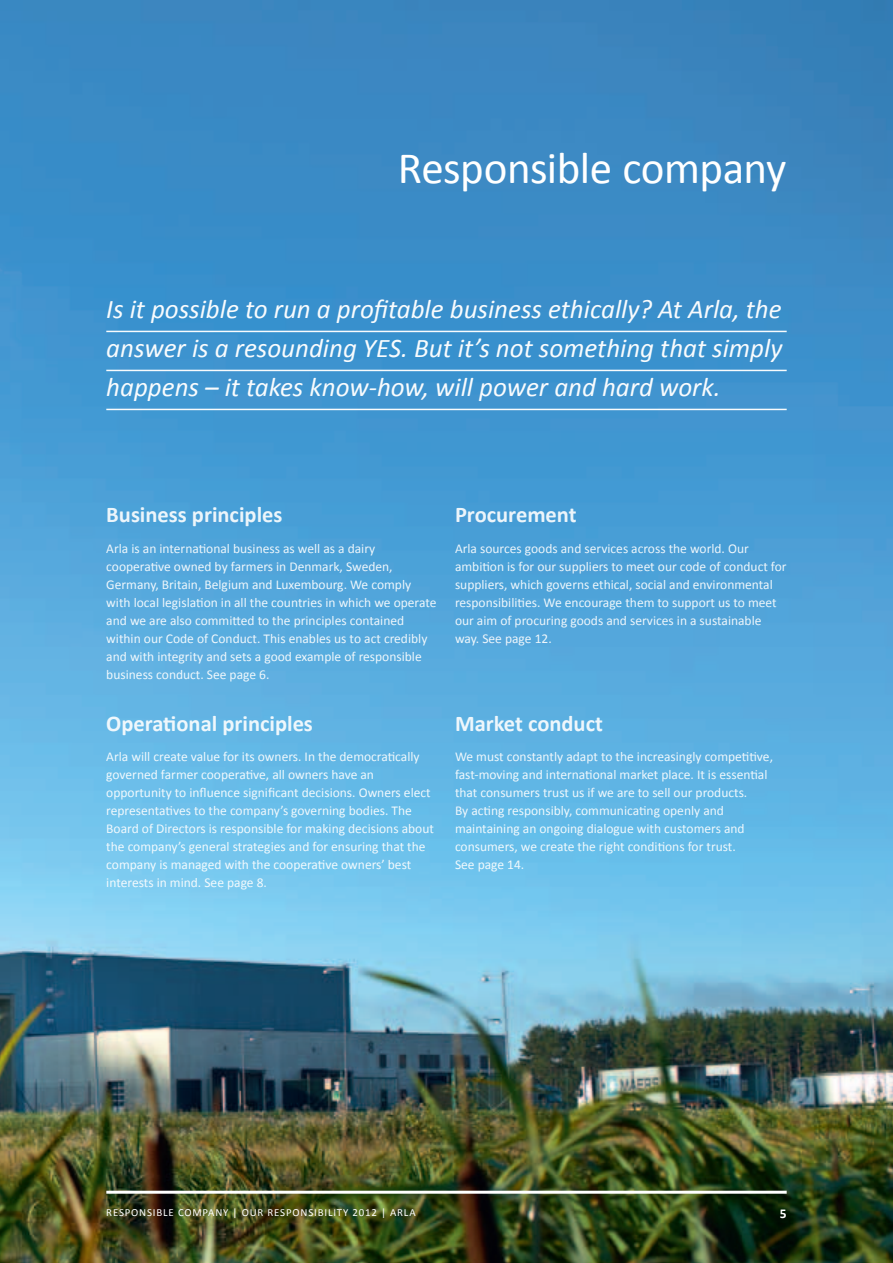
<style>
.page{position:relative;width:893px;height:1263px;background:#fff}
.page>*{position:absolute;margin:0;border:0;box-sizing:border-box;transform-origin:0 0}
.t1{font:45px "Calibri";letter-spacing:-.015em;color:#fff}
.t2{font:italic 27px/39px "Calibri";color:#fff;text-align:justify}
.t3{font:700 22.5px "Calibri";color:#fff}
.t4{font:13.5px/18px "Calibri";color:#fff}
.t5{font:700 13.5px "Calibri";color:#fff}
.t6{font:10.8px "Calibri";letter-spacing:.075em;color:#fff}
</style>
<div class="page">
<img style="left:0;top:0;width:893px;height:1263px">
<hr style="left:106px;top:331px;width:681px;height:1px;background:#fff">
<hr style="left:106px;top:370px;width:681px;height:1px;background:#fff">
<hr style="left:106px;top:409px;width:681px;height:1px;background:#fff">
<hr style="left:106px;top:1191px;width:681px;height:3px;background:#fff">
<h1 class="t1" style="left:398px;top:140px;width:390px">Responsible company</h1>
<h2 class="t2" style="left:106px;top:288px;width:678px">Is it possible to run a profitable business ethically? At Arla, the answer is a resounding YES. But it’s not something that simply happens – it takes know-how, will power and hard work.</h2>
<h3 class="t3" style="left:106px;top:500px;width:178px">Business principles</h3>
<p class="t4" style="left:106px;top:538px;width:332px">Arla is an international business as well as a dairy cooperative owned by farmers in Denmark, Sweden, Germany, Britain, Belgium and Luxembourg. We comply with local legislation in all the countries in which we operate and we are also committed to the principles contained within our Code of Conduct. This enables us to act credibly and with integrity and sets a good example of responsible business conduct. See page 6.</p>
<h3 class="t3" style="left:106px;top:709px;width:208px">Operational principles</h3>
<p class="t4" style="left:106px;top:747px;width:329px">Arla will create value for its owners. In the democratically governed farmer cooperative, all owners have an opportunity to influence significant decisions. Owners elect representatives to the company’s governing bodies. The Board of Directors is responsible for making decisions about the company’s general strategies and for ensuring that the company is managed with the cooperative owners’ best interests in mind. See page 8.</p>
<h3 class="t3" style="left:455px;top:500px;width:123px">Procurement</h3>
<p class="t4" style="left:455px;top:538px;width:333px">Arla sources goods and services across the world. Our ambition is for our suppliers to meet our code of conduct for suppliers, which governs ethical, social and environmental responsibilities. We encourage them to support us to meet our aim of procuring goods and services in a sustainable way. See page 12.</p>
<h3 class="t3" style="left:455px;top:709px;width:149px">Market conduct</h3>
<p class="t4" style="left:455px;top:747px;width:320px">We must constantly adapt to the increasingly competitive, fast-moving and international market place. It is essential that consumers trust us if we are to sell our products.<br>By acting responsibly, communicating openly and maintaining an ongoing dialogue with customers and consumers, we create the right conditions for trust.<br>See page 14.</p>
<p class="t6" style="left:106px;top:1206px;width:311px">RESPONSIBLE COMPANY | OUR RESPONSIBILITY 2012 | ARLA</p>
<p class="t5" style="left:780px;top:1205px;width:8px">5</p>
</div>
